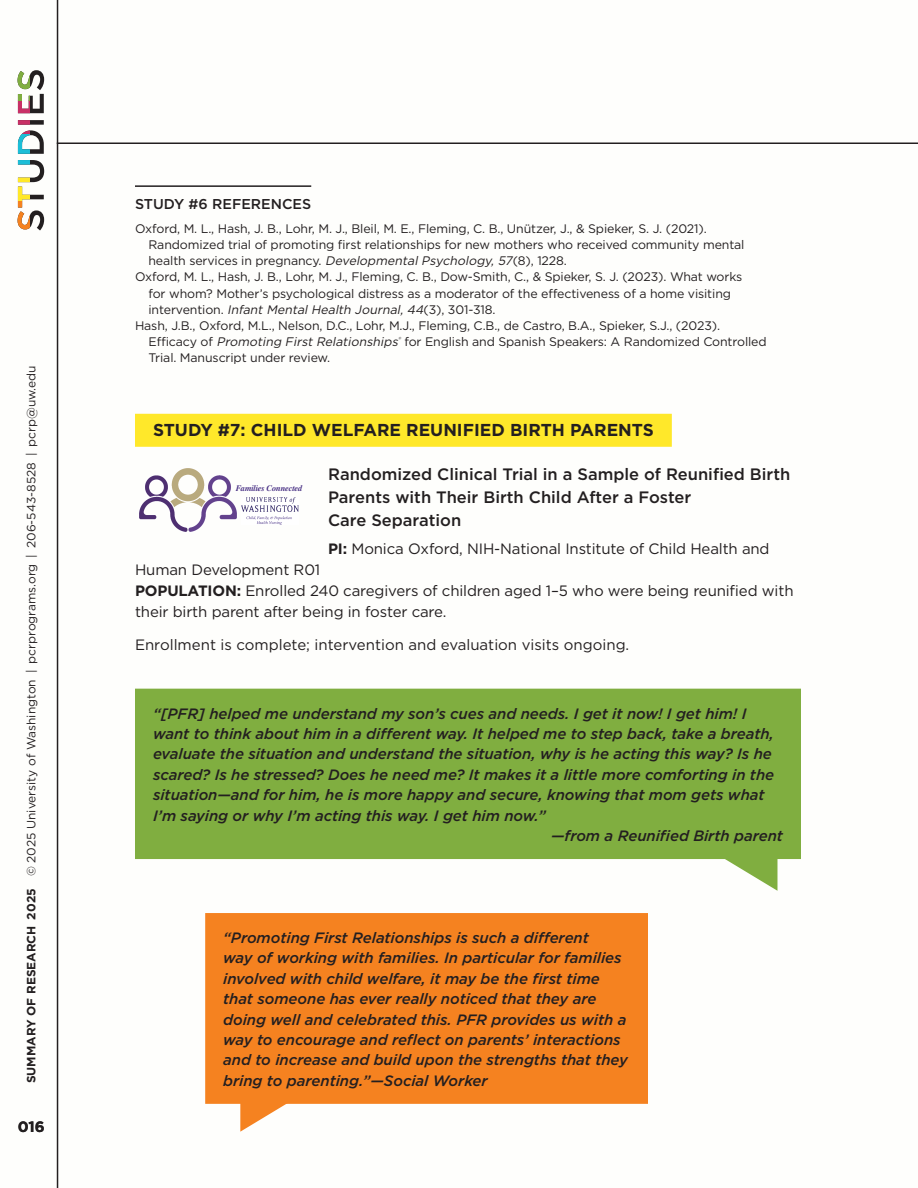
<style>
.page{position:relative;width:918px;height:1188px;background:#fff}
.page>*{position:absolute;margin:0;border:0;box-sizing:border-box;transform-origin:0 0}
.study{font:700 17.25px "Gotham";color:#231f20}
.study_area{font:500 16.5px/22.8px "Gotham";color:#231f20}
.quote{font:italic 500 15px/20.4px "Gotham";letter-spacing:-.005em;color:#231f20}
.study_info{font:15px/21px "Gotham";letter-spacing:-.01em;color:#231f20}
.text{font:15px "Gotham";color:#231f20}
.t1{font:700 15px "Gotham";color:#231f20}
.ref_head{font:500 14.25px "Gotham";color:#231f20}
.references{font:12.3px/16.2px "Gotham";letter-spacing:-.01em;color:#231f20}
.t2{font:12px "Gotham";color:#231f20}
.t3{font:700 12px "Gotham";color:#231f20}
.t4{font:italic 700 8.4px "STIX General";letter-spacing:-.02em;color:#4a3285}
.s1{font-style:italic}
.s2{font-weight:700}
</style>
<div class="page">
<svg style="left:29px;top:70px;width:15px;height:160px"></svg>
<svg style="left:18px;top:201px;width:11px;height:29px"></svg>
<svg style="left:18px;top:177px;width:11px;height:24px"></svg>
<svg style="left:18px;top:134px;width:11px;height:31px"></svg>
<svg style="left:18px;top:101px;width:11px;height:33px"></svg>
<svg style="left:18px;top:71px;width:11px;height:30px"></svg>
<hr style="left:57px;top:142px;width:861px;height:2px;background:#231f20">
<hr style="left:135px;top:185px;width:176px;height:2px;background:#231f20">
<div style="left:135px;top:414px;width:537px;height:33px;background:#ffe82a"></div>
<img style="left:242px;top:497px;width:56px;height:28px">
<img style="left:139px;top:468px;width:98px;height:64px">
<div style="left:135px;top:689px;width:666px;height:170px;background:#80ae40"></div>
<svg style="left:720px;top:856px;width:57px;height:35px"></svg>
<div style="left:205px;top:913px;width:443px;height:191px;background:#f58220"></div>
<svg style="left:240px;top:1097px;width:58px;height:35px"></svg>
<hr style="left:57px;top:0;width:1px;height:1188px;background:#231f20">
<p class="t2" style="left:24px;top:876px;width:513px;rotate:-90deg">© 2025 University of Washington | pcrprograms.org | 206-543-8528 | pcrp@uw.edu</p>
<p class="t3" style="left:23px;top:1083px;width:197px;rotate:-90deg">SUMMARY OF RESEARCH 2025</p>
<p class="t1" style="left:18px;top:1116px;width:29px">016</p>
<p class="ref_head" style="left:135px;top:195px;width:178px">STUDY #6 REFERENCES</p>
<p class="references" style="left:148px;top:220px;width:598px;text-indent:-14px">Oxford, M. L., Hash, J. B., Lohr, M. J., Bleil, M. E., Fleming, C. B., Unützer, J., &amp; Spieker, S. J. (2021).<br>Randomized trial of promoting first relationships for new mothers who received community mental health services in pregnancy. <span class="s1">DevelopmentalPsychology,57</span>(8), 1228.</p>
<p class="references" style="left:148px;top:269px;width:595px;text-indent:-14px">Oxford, M. L., Hash, J. B., Lohr, M. J., Fleming, C. B., Dow-Smith, C., &amp; Spieker, S. J. (2023). What works for whom? Mother’s psychological distress as a moderator of the effectiveness of a home visiting<br>i n te rve n t i o n . <span class="s1">InfantMentalHealth Journal,44</span>(3 ) , 3 01 -31 8 .</p>
<p class="references" style="left:148px;top:317px;width:620px;text-indent:-14px">Hash, J.B., Oxford, M.L., Nelson, D.C., Lohr, M.J., Fleming, C.B., de Castro, B.A., Spieker, S.J., (2023).<br>Efficacy of <span class="s1">Promoting FirstRelationships</span><sup>®</sup> for English and Spanish Speakers: A Randomized Controlled<br>Trial. Manuscript under review.</p>
<p class="study" style="left:153px;top:419px;width:502px">STUDY #7: CHILD WELFARE REUNIFIED BIRTH PARENTS</p>
<p class="t4" style="left:236px;top:482px;width:68px">Families Connected</p>
<p class="study_area" style="left:328px;top:463px;width:464px">Randomized Clinical Trial in a Sample of Reunified Birth<br>Parents with Their Birth Child After a Foster<br>Care Separation</p>
<p class="study_info" style="left:328px;top:538px;width:443px"><span class="s2">PI:</span> Monica Oxford, NIH-National Institute of Child Health and</p>
<p class="study_info" style="left:135px;top:559px;width:187px">Human Development R01</p>
<p class="study_info" style="left:135px;top:580px;width:660px"><span class="s2">POPULATION:</span> Enrolled 240 caregivers of children aged 1–5 who were being reunified with their birth parent after being in foster care.</p>
<p class="text" style="left:135px;top:635px;width:496px">Enrollment is complete; intervention and evaluation visits ongoing.</p>
<p class="quote" style="left:153px;top:703px;width:623px">“[PFR] helped me understand my son’s cues and needs. I get it now! I get him! I want to think about him in a different way. It helped me to step back, take a breath, evaluate the situation and understand the situation, why is he acting this way? Is he scared? Is he stressed? Does he need me? It makes it a little more comforting in the situation—and for him, he is more happy and secure, knowing that mom gets what I’m saying or why I’m acting this way. I get him now.”</p>
<p class="quote" style="left:551px;top:825px;width:233px">—from a Reunified Birth parent</p>
<p class="quote" style="left:223px;top:927px;width:406px">“Promoting First Relationships is such a different<br>way of working with families. In particular for families involved with child welfare, it may be the first time that someone has ever really noticed that they are doing well and celebrated this. PFR provides us with a way to encourage and reflect on parents’ interactions and to increase and build upon the strengths that they</p>
<p class="quote" style="left:223px;top:1070px;width:266px">bring to parenting.”—Social Worker</p>
</div>
